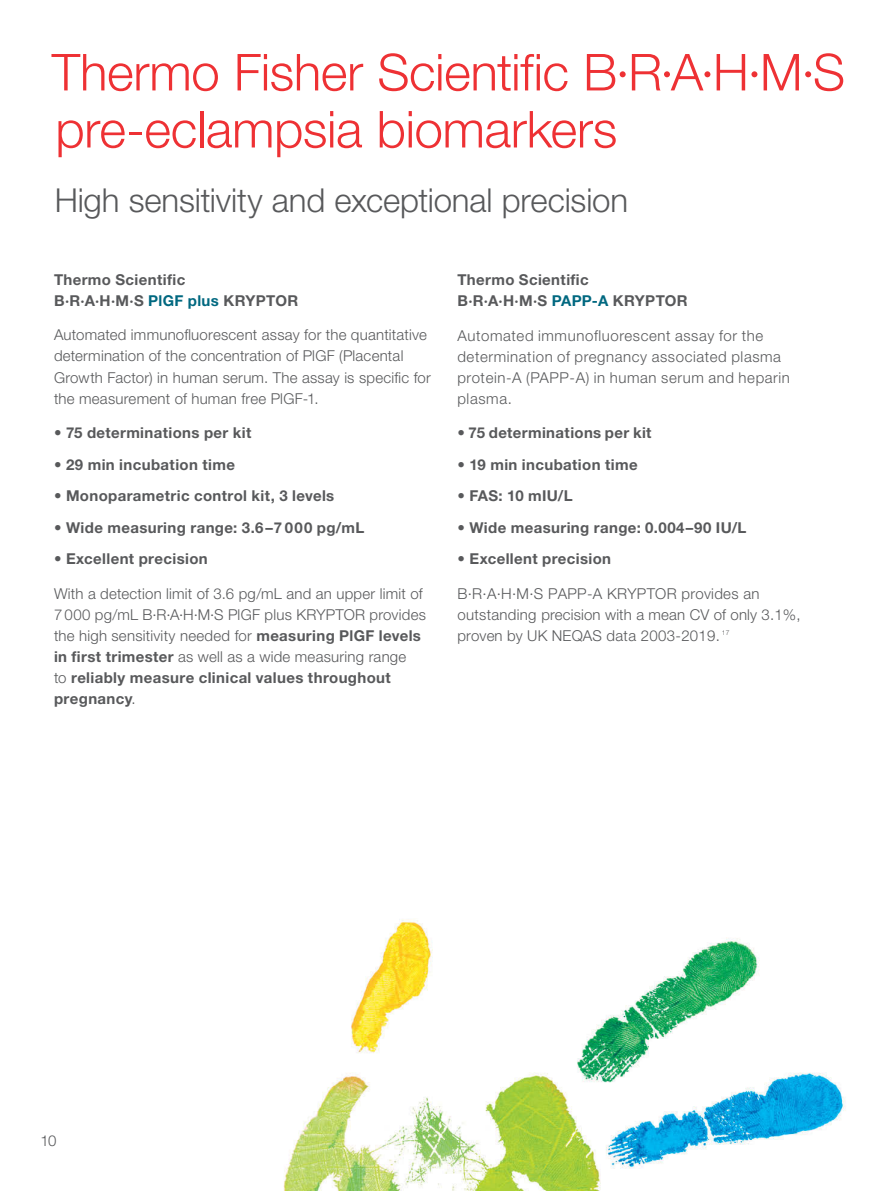
<style>
.page{position:relative;width:893px;height:1191px;background:#fff}
.page>*{position:absolute;margin:0;border:0;box-sizing:border-box;transform-origin:0 0}
.t1{font:300 51px/57px "Helvetica Neue LT Std";letter-spacing:-.01em;color:#ee3134}
.t2{font:300 33px "Helvetica Neue LT Std";letter-spacing:-.005em;color:#58595b}
.t3{font:300 15px/21px "Helvetica Neue LT Std";letter-spacing:.02em;color:#58595b}
.t4{font:700 15px/21px "Helvetica Neue LT Std";letter-spacing:.025em;color:#58595b}
.t5{font:300 15px/21px "Helvetica Neue LT Std";letter-spacing:.04em;color:#58595b}
.t6{font:300 6.75px "Helvetica Neue LT Std";color:#58595b}
.s1{color:#006880}
.s2{font-weight:700}
</style>
<div class="page">
<img style="left:283px;top:919px;width:563px;height:272px">
<h1 class="t1" style="left:52px;top:43px;width:795px">Thermo Fisher Scientific B·R·A·H·M·S pre-eclampsia biomarkers</h1>
<h2 class="t2" style="left:55px;top:180px;width:575px">High sensitivity and exceptional precision</h2>
<p class="t4" style="left:54px;top:269px;width:246px">Thermo Scientific<br>B·R·A·H·M·S <span class="s1">PlGF plus</span> KRYPTOR</p>
<p class="t3" style="left:54px;top:324px;width:378px">Automated immunofluorescent assay for the quantitative determination of the concentration of PlGF (Placental Growth Factor) in human serum. The assay is specific for the measurement of human free PlGF-1.</p>
<p class="t4" style="left:54px;top:422px;width:199px">• 75 determinations per kit</p>
<p class="t4" style="left:54px;top:453px;width:182px">• 29 min incubation time</p>
<p class="t4" style="left:54px;top:485px;width:282px">• Monoparametric control kit, 3 levels</p>
<p class="t4" style="left:54px;top:516px;width:312px">• Wide measuring range: 3.6–7 000 pg/mL</p>
<p class="t4" style="left:54px;top:548px;width:155px">• Excellent precision</p>
<p class="t3" style="left:54px;top:582px;width:374px">With a detection limit of 3.6 pg/mL and an upper limit of 7 000 pg/mL B·R·A·H·M·S PlGF plus KRYPTOR provides the high sensitivity needed for <span class="s2">measuring PlGF levels in first trimester</span> as well as a wide measuring range<br>to <span class="s2">reliably measure clinical values throughout pregnancy</span>.</p>
<p class="t4" style="left:457px;top:269px;width:232px">Thermo Scientific<br>B·R·A·H·M·S <span class="s1">PAPP-A</span> KRYPTOR</p>
<p class="t5" style="left:457px;top:324px;width:334px">Automated immunofluorescent assay for the determination of pregnancy associated plasma protein-A (PAPP-A) in human serum and heparin plasma.</p>
<p class="t4" style="left:457px;top:422px;width:196px">• 75 determinations per kit</p>
<p class="t4" style="left:457px;top:453px;width:182px">• 19 min incubation time</p>
<p class="t4" style="left:457px;top:485px;width:117px">• FAS: 10 mIU/L</p>
<p class="t4" style="left:457px;top:516px;width:291px">• Wide measuring range: 0.004–90 IU/L</p>
<p class="t4" style="left:457px;top:548px;width:155px">• Excellent precision</p>
<p class="t3" style="left:457px;top:582px;width:345px">B·R·A·H·M·S PAPP-A KRYPTOR provides an outstanding precision with a mean CV of only 3.1%, proven by UK NEQAS data 2003-2019.</p>
<p class="t6" style="left:722px;top:628px;width:9px">17</p>
<p class="t3" style="left:40px;top:1130px;width:18px">10</p>
</div>
